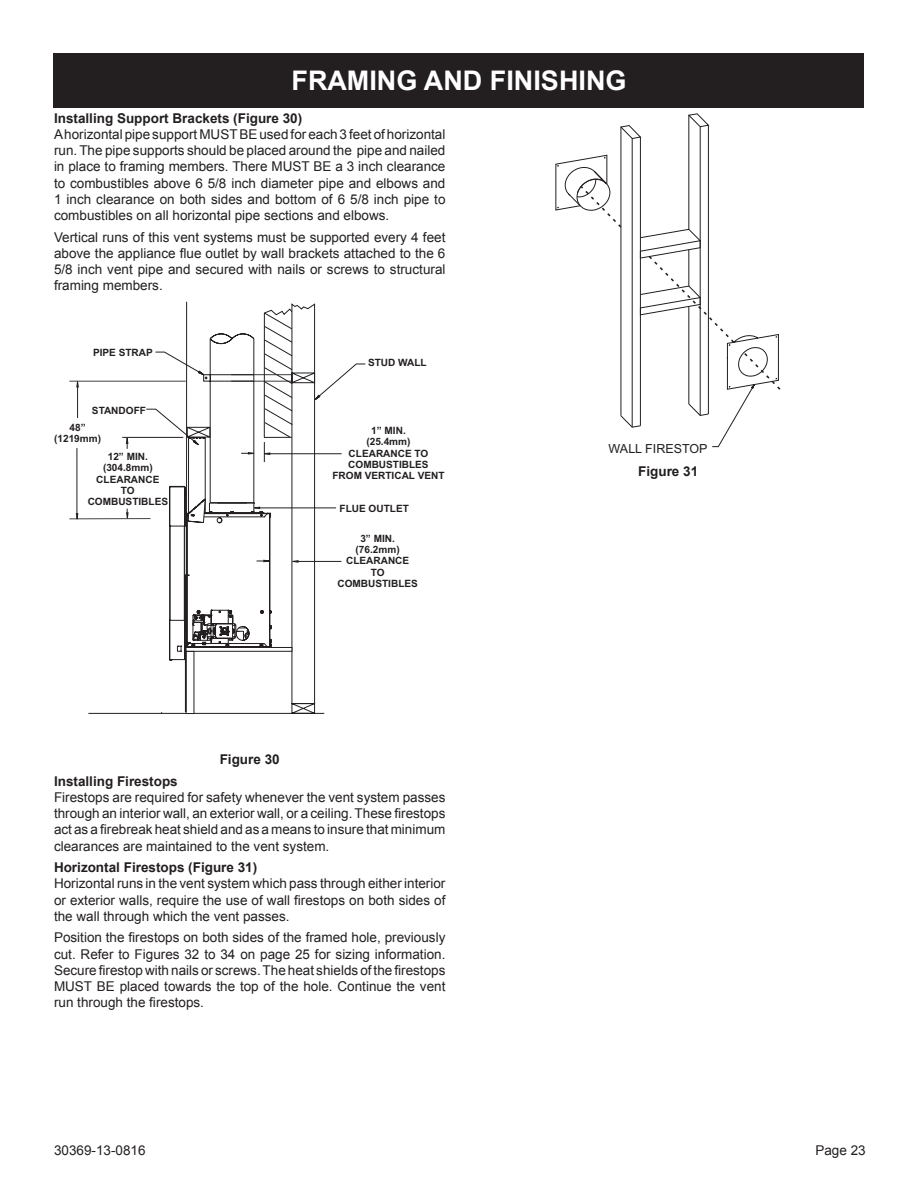
<style>
.page{position:relative;width:918px;height:1188px;background:#fff}
.page>*{position:absolute;margin:0;border:0;box-sizing:border-box;transform-origin:0 0}
.t1{font:700 27px "Arial";color:#fff}
.t2{font:13.5px/16.2px "Arial";color:#231f20;text-align:justify}
.t3{font:700 13.5px "Arial";color:#231f20}
.t4{font:12.45px "Arial";color:#231f20}
.t5{font:700 10.05px/11.2px "Arial";color:#231f20;text-align:center}
</style>
<div class="page">
<div style="left:54px;top:54px;width:810px;height:54px;background:#231f20"></div>
<svg style="left:88px;top:303px;width:237px;height:411px"></svg>
<hr style="left:69px;top:381px;width:117px;height:1px;background:#231f20">
<hr style="left:69px;top:518px;width:82px;height:1px;background:#231f20">
<div style="left:186px;top:651px;width:8px;height:63px;background:#fff;border:1px solid #231f20"></div>
<div style="left:185px;top:651px;width:1px;height:61px;border:1px solid #231f20"></div>
<hr style="left:122px;top:437px;width:61px;height:1px;background:#231f20">
<svg style="left:126px;top:509px;width:3px;height:15px"></svg>
<svg style="left:126px;top:432px;width:3px;height:17px"></svg>
<hr style="left:77px;top:385px;width:1px;height:33px;background:#231f20">
<svg style="left:76px;top:380px;width:3px;height:8px"></svg>
<hr style="left:77px;top:448px;width:1px;height:66px;background:#231f20">
<svg style="left:76px;top:513px;width:3px;height:7px"></svg>
<svg style="left:146px;top:308px;width:220px;height:353px"></svg>
<hr style="left:186px;top:302px;width:1px;height:211px;background:#231f20">
<svg style="left:759px;top:350px;width:22px;height:40px"></svg>
<svg style="left:555px;top:114px;width:204px;height:333px"></svg>
<svg style="left:564px;top:167px;width:172px;height:261px"></svg>
<h1 class="t1" style="left:292px;top:63px;width:229px">FRAMING AND FINIS</h1>
<h1 class="t1" style="left:559px;top:63px;width:69px">HING</h1>
<p class="t3" style="left:54px;top:109px;width:250px">Installing Support Brackets (Figure 30)</p>
<p class="t2" style="left:54px;top:126px;width:393px">A horizontal pipe support MUST BE used for each 3 feet of horizontal run. The pipe supports should be placed around the pipe and nailed in place to framing members. There MUST BE a 3 inch clearance to combustibles above 6 5/8 inch diameter pipe and elbows and 1 inch clearance on both sides and bottom of 6 5/8 inch pipe to combustibles on all horizontal pipe sections and elbows.</p>
<p class="t2" style="left:54px;top:229px;width:393px">Vertical runs of this vent systems must be supported every 4 feet above the appliance flue outlet by wall brackets attached to the 6<br>5/8 inch vent pipe and secured with nails or screws to structural framing members.</p>
<p class="t5" style="left:93px;top:347px;width:61px">PIPE STRAP</p>
<p class="t5" style="left:92px;top:405px;width:55px">STANDOFF</p>
<p class="t5" style="left:54px;top:422px;width:48px">48” (1219mm)</p>
<p class="t5" style="left:88px;top:451px;width:82px">12” MIN. (304.8mm)<br>CLEARANCE<br>TO<br>COMBUSTIBLES</p>
<p class="t5" style="left:368px;top:357px;width:60px">STUD WALL</p>
<p class="t5" style="left:332px;top:425px;width:114px">1” MIN.<br>(25.4mm)<br>CLEARANCE TO<br>COMBUSTIBLES<br>FROM VERTICAL VENT</p>
<p class="t5" style="left:340px;top:502px;width:71px">FLUE OUTLET</p>
<p class="t5" style="left:337px;top:533px;width:82px">3” MIN. (76.2mm)<br>CLEARANCE<br>TO<br>COMBUSTIBLES</p>
<p class="t3" style="left:220px;top:751px;width:62px">Figure 30</p>
<p class="t3" style="left:54px;top:772px;width:125px">Installing Firestops</p>
<p class="t2" style="left:54px;top:789px;width:393px">Firestops are required for safety whenever the vent system passes through an interior wall, an exterior wall, or a ceiling. These firestops act as a firebreak heat shield and as a means to insure that minimum clearances are maintained to the vent system.</p>
<p class="t3" style="left:54px;top:859px;width:205px">Horizontal Firestops (Figure 31)</p>
<p class="t2" style="left:54px;top:876px;width:393px">Horizontal runs in the vent system which pass through either interior or exterior walls, require the use of wall firestops on both sides of the wall through which the vent passes.</p>
<p class="t2" style="left:54px;top:930px;width:393px">Position the firestops on both sides of the framed hole, previously cut. Refer to Figures 32 to 34 on page 25 for sizing information.<br>Secure firestop with nails or screws. The heat shields of the firestops MUST BE placed towards the top of the hole. Continue the vent run through the firestops.</p>
<p class="t4" style="left:609px;top:444px;width:100px">WALL FIRESTOP</p>
<p class="t3" style="left:638px;top:462px;width:62px">Figure 31</p>
<p class="t2" style="left:54px;top:1143px;width:93px">30369-13-0816</p>
<p class="t2" style="left:815px;top:1143px;width:52px">Page 23</p>
</div>
